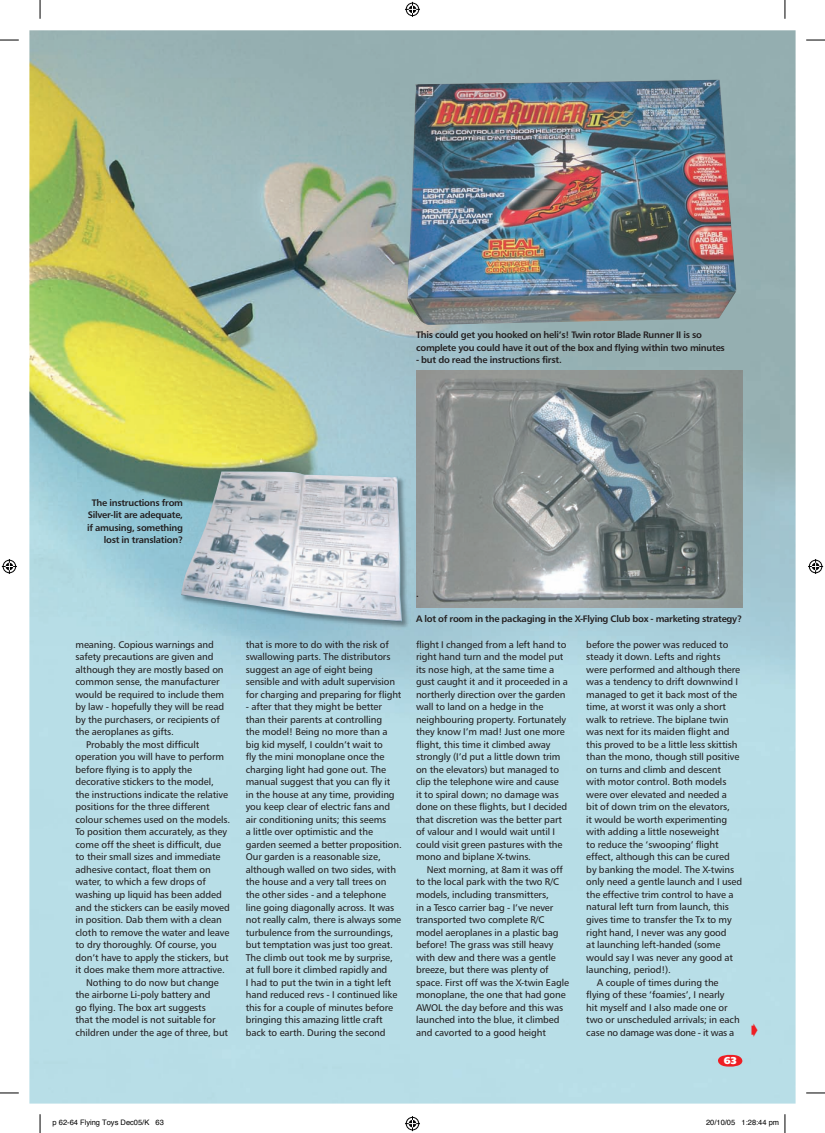
<style>
.page{position:relative;width:825px;height:1133px;background:#fff}
.page>*{position:absolute;margin:0;border:0;box-sizing:border-box;transform-origin:0 0}
.t1{font:10px "Humanist 777 BT Extra Black B";color:#fff}
.t2{font:9.75px/12.5px "Humanist 777 BT Roman B";letter-spacing:-.01em;color:#231f20}
.t3{font:9.75px "Humanist 777 BT Roman B";letter-spacing:-.03em;color:#231f20}
.t4{font:9.38px/12.5px "Humanist 777 BT Bold B";letter-spacing:-.025em;color:#231f20}
.t5{font:7.5px "Helvetica";color:#000}
</style>
<div class="page">
<img style="left:29px;top:30px;width:766px;height:1073px">
<svg style="left:717px;top:1054px;width:25px;height:12px"></svg>
<img style="left:407px;top:80px;width:329px;height:245px">
<img style="left:416px;top:370px;width:326px;height:237px">
<img style="left:180px;top:470px;width:230px;height:159px">
<img style="left:181px;top:471px;width:221px;height:150px">
<svg style="left:0;top:39px;width:19px;height:2px"></svg>
<svg style="left:806px;top:39px;width:18px;height:2px"></svg>
<svg style="left:0;top:1092px;width:19px;height:1px"></svg>
<svg style="left:806px;top:1092px;width:18px;height:1px"></svg>
<svg style="left:39px;top:0;width:2px;height:19px"></svg>
<svg style="left:39px;top:1114px;width:2px;height:18px"></svg>
<svg style="left:784px;top:0;width:1px;height:19px"></svg>
<svg style="left:405px;top:2px;width:15px;height:15px"></svg>
<svg style="left:405px;top:1116px;width:15px;height:15px"></svg>
<svg style="left:2px;top:559px;width:15px;height:15px"></svg>
<svg style="left:808px;top:559px;width:14px;height:15px"></svg>
<svg style="left:784px;top:1114px;width:1px;height:18px"></svg>
<svg style="left:751px;top:1022px;width:6px;height:14px"></svg>
<p class="t4" style="left:416px;top:329px;width:310px">This could get you hooked on heli’s! Twin rotor Blade Runner II is so complete you could have it out of the box and flying within two minutes</p>
<p class="t4" style="left:416px;top:354px;width:147px">- but do read the instructions first.</p>
<p class="t4" style="left:87px;top:496px;width:97px;text-align:right">The instructions from<br>Silver-lit are adequate, if amusing, something lost in translation?</p>
<p class="t2" style="left:75px;top:638px;width:140px">meaning. Copious warnings and</p>
<p class="t2" style="left:75px;top:650px;width:139px">safety precautions are given and</p>
<p class="t2" style="left:75px;top:663px;width:149px">although they are mostly based on</p>
<p class="t2" style="left:75px;top:675px;width:146px">common sense, the manufacturer</p>
<p class="t2" style="left:75px;top:688px;width:150px">would be required to include them</p>
<p class="t2" style="left:75px;top:700px;width:150px">by law - hopefully they will be read</p>
<p class="t2" style="left:75px;top:713px;width:146px">by the purchasers, or recipients of</p>
<p class="t2" style="left:75px;top:725px;width:100px">the aeroplanes as gifts.</p>
<p class="t2" style="left:86px;top:738px;width:115px">Probably the most difficult</p>
<p class="t2" style="left:75px;top:750px;width:150px">operation you will have to perform</p>
<p class="t2" style="left:75px;top:763px;width:118px">before flying is to apply the</p>
<p class="t2" style="left:75px;top:775px;width:140px">decorative stickers to the model,</p>
<p class="t2" style="left:75px;top:788px;width:154px">the instructions indicate the relative</p>
<p class="t2" style="left:75px;top:800px;width:136px">positions for the three different</p>
<p class="t2" style="left:75px;top:813px;width:156px">colour schemes used on the models.</p>
<p class="t2" style="left:75px;top:825px;width:153px">To position them accurately, as they</p>
<p class="t2" style="left:75px;top:838px;width:147px">come off the sheet is difficult, due</p>
<p class="t2" style="left:75px;top:850px;width:146px">to their small sizes and immediate</p>
<p class="t2" style="left:75px;top:863px;width:137px">adhesive contact, float them on</p>
<p class="t2" style="left:75px;top:875px;width:132px">water, to which a few drops of</p>
<p class="t2" style="left:75px;top:888px;width:148px">washing up liquid has been added</p>
<p class="t2" style="left:75px;top:900px;width:156px">and the stickers can be easily moved</p>
<p class="t2" style="left:75px;top:913px;width:148px">in position. Dab them with a clean</p>
<p class="t2" style="left:75px;top:925px;width:155px">cloth to remove the water and leave</p>
<p class="t2" style="left:75px;top:938px;width:143px">to dry thoroughly. Of course, you</p>
<p class="t2" style="left:75px;top:950px;width:154px">don’t have to apply the stickers, but</p>
<p class="t2" style="left:75px;top:963px;width:151px">it does make them more attractive.</p>
<p class="t2" style="left:86px;top:975px;width:134px">Nothing to do now but change</p>
<p class="t2" style="left:75px;top:988px;width:136px">the airborne Li-poly battery and</p>
<p class="t2" style="left:75px;top:1000px;width:132px">go flying. The box art suggests</p>
<p class="t2" style="left:75px;top:1013px;width:141px">that the model is not suitable for</p>
<p class="t2" style="left:75px;top:1025px;width:154px">children under the age of three, but</p>
<p class="t2" style="left:246px;top:638px;width:157px">that is more to do with the risk of swallowing parts. The distributors suggest an age of eight being sensible and with adult supervision for charging and preparing for flight</p>
<p class="t2" style="left:246px;top:700px;width:157px">- after that they might be better than their parents at controlling<br>the model! Being no more than a big kid myself, I couldn’t wait to<br>fly the mini monoplane once the charging light had gone out. The manual suggest that you can fly it<br>in the house at any time, providing you keep clear of electric fans and air conditioning units; this seems<br>a little over optimistic and the garden seemed a better proposition.<br>Our garden is a reasonable size, although walled on two sides, with the house and a very tall trees on the other sides - and a telephone line going diagonally across. It was not really calm, there is always some turbulence from the surroundings, but temptation was just too great.<br>The climb out took me by surprise, at full bore it climbed rapidly and<br>I had to put the twin in a tight left hand reduced revs - I continued like this for a couple of minutes before bringing this amazing little craft back to earth. During the second</p>
<p class="t4" style="left:416px;top:587px;width:4px">.</p>
<p class="t4" style="left:416px;top:612px;width:327px">A lot of room in the packaging in the X-Flying Club box - marketing strategy?</p>
<p class="t2" style="left:416px;top:638px;width:153px">flight I changed from a left hand to right hand turn and the model put its nose high, at the same time a gust caught it and it proceeded in a northerly direction over the garden wall to land on a hedge in the neighbouring property. Fortunately they know I’m mad! Just one more flight, this time it climbed away strongly (I’d put a little down trim on the elevators) but managed to clip the telephone wire and cause<br>it to spiral down; no damage was done on these flights, but I decided that discretion was the better part of valour and I would wait until I could visit green pastures with the mono and biplane X-twins.</p>
<p class="t2" style="left:416px;top:863px;width:154px;text-indent:11px">Next morning, at 8am it was off to the local park with the two R/C models, including transmitters,<br>in a Tesco carrier bag - I’ve never transported two complete R/C model aeroplanes in a plastic bag before! The grass was still heavy with dew and there was a gentle breeze, but there was plenty of space. First off was the X-twin Eagle monoplane, the one that had gone<br>AWOL the day before and this was launched into the blue, it climbed and cavorted to a good height</p>
<p class="t2" style="left:586px;top:638px;width:143px">before the power was reduced to</p>
<p class="t2" style="left:586px;top:650px;width:135px">steady it down. Lefts and rights</p>
<p class="t2" style="left:586px;top:663px;width:155px">were performed and although there</p>
<p class="t2" style="left:586px;top:675px;width:153px">was a tendency to drift downwind I</p>
<p class="t2" style="left:586px;top:688px;width:152px">managed to get it back most of the</p>
<p class="t2" style="left:586px;top:700px;width:141px">time, at worst it was only a short</p>
<p class="t2" style="left:586px;top:713px;width:143px">walk to retrieve. The biplane twin</p>
<p class="t2" style="left:586px;top:725px;width:145px">was next for its maiden flight and</p>
<p class="t2" style="left:586px;top:738px;width:153px">this proved to be a little less skittish</p>
<p class="t2" style="left:586px;top:750px;width:154px">than the mono, though still positive</p>
<p class="t2" style="left:586px;top:763px;width:136px">on turns and climb and descent</p>
<p class="t2" style="left:586px;top:775px;width:141px">with motor control. Both models</p>
<p class="t2" style="left:586px;top:788px;width:142px">were over elevated and needed a</p>
<p class="t2" style="left:586px;top:800px;width:145px">bit of down trim on the elevators,</p>
<p class="t2" style="left:586px;top:813px;width:142px">it would be worth experimenting</p>
<p class="t2" style="left:586px;top:825px;width:134px">with adding a little noseweight</p>
<p class="t2" style="left:586px;top:838px;width:134px">to reduce the ‘swooping’ flight</p>
<p class="t2" style="left:586px;top:850px;width:145px">effect, although this can be cured</p>
<p class="t2" style="left:586px;top:863px;width:149px">by banking the model. The X-twins</p>
<p class="t2" style="left:586px;top:875px;width:157px">only need a gentle launch and I used</p>
<p class="t2" style="left:586px;top:888px;width:149px">the effective trim control to have a</p>
<p class="t2" style="left:586px;top:900px;width:144px">natural left turn from launch, this</p>
<p class="t2" style="left:586px;top:913px;width:147px">gives time to transfer the Tx to my</p>
<p class="t2" style="left:586px;top:925px;width:142px">right hand, I never was any good</p>
<p class="t2" style="left:586px;top:938px;width:135px">at launching left-handed (some</p>
<p class="t2" style="left:586px;top:950px;width:148px">would say I was never any good at</p>
<p class="t2" style="left:586px;top:963px;width:86px">launching, period!).</p>
<p class="t2" style="left:596px;top:975px;width:123px">A couple of times during the</p>
<p class="t2" style="left:586px;top:988px;width:140px">flying of these ‘foamies’, I nearly</p>
<p class="t2" style="left:586px;top:1000px;width:143px">hit myself and I also made one or</p>
<p class="t2" style="left:586px;top:1013px;width:155px">two or unscheduled arrivals; in each</p>
<p class="t3" style="left:586px;top:1026px;width:149px">case no damage was done - it was a</p>
<p class="t1" style="left:723px;top:1054px;width:14px">63</p>
<p class="t5" style="left:53px;top:1117px;width:113px">p 62-64 Flying Toys Dec05/K 63</p>
<p class="t5" style="left:705px;top:1117px;width:74px">20/10/05 1:28:44 pm</p>
</div>
